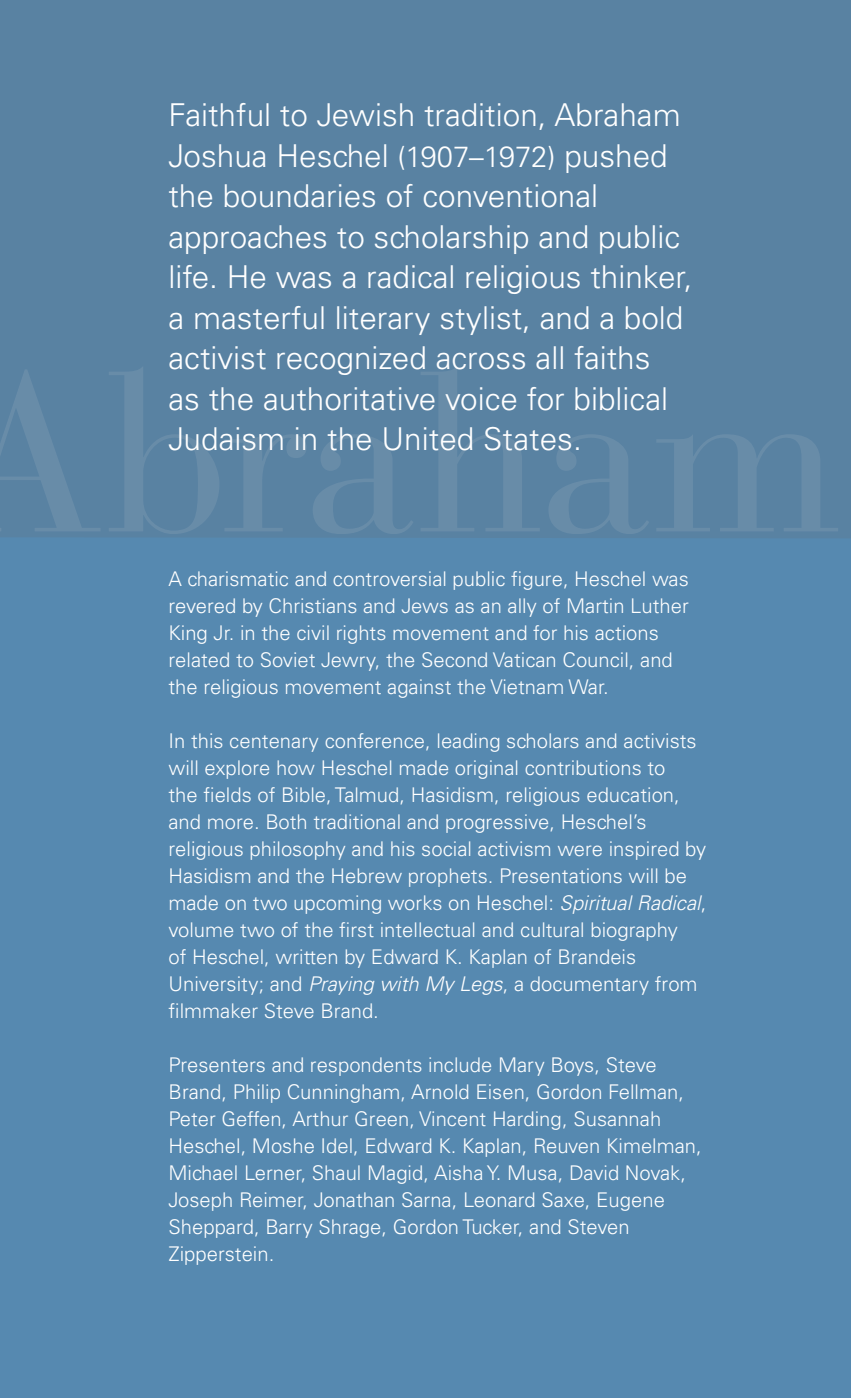
<style>
.page{position:relative;width:851px;height:1398px;background:#fff}
.page>*{position:absolute;margin:0;border:0;box-sizing:border-box;transform-origin:0 0}
.t1{font:225px "Bauer Bodoni";letter-spacing:-.005em;color:#fff}
.t2{font:300 31.5px/40.5px "Univers";color:#fff}
.t3{font:300 20.25px/27px "Univers";color:#fff}
.s1{font-size:29.25px}
.s2{font-style:italic}
</style>
<div class="page">
<div style="left:0;top:0;width:850px;height:1397px;background:#5689b0"></div>
<div style="left:0;top:0;width:850px;height:538px;background:#5982a2"></div>
<p class="t2" style="left:168px;top:95px;width:525px">Faithful to Jewish tradition, Abraham Joshua Heschel <span class="s1">(1907–1972)</span> pushed the boundaries of conventional approaches to scholarship and public life. He was a radical religious thinker, a masterful literary stylist, and a bold activist recognized across all faiths<br>as the authoritative voice for biblical Judaism in the United States.</p>
<h1 class="t1" style="left:-47px;top:319px;width:889px">Abraham</h1>
<p class="t3" style="left:168px;top:565px;width:522px">A charismatic and controversial public figure, Heschel was revered by Christians and Jews as an ally of Martin Luther King Jr. in the civil rights movement and for his actions related to Soviet Jewry, the Second Vatican Council, and the religious movement against the Vietnam War.</p>
<p class="t3" style="left:168px;top:727px;width:539px">In this centenary conference, leading scholars and activists will explore how Heschel made original contributions to<br>the fields of Bible, Talmud, Hasidism, religious education, and more. Both traditional and progressive, Heschel’s religious philosophy and his social activism were inspired by Hasidism and the Hebrew prophets. Presentations will be made on two upcoming works on Heschel: <span class="s2">Spiritual Radical</span>, volume two of the first intellectual and cultural biography<br>of Heschel, written by Edward K. Kaplan of Brandeis University; and <span class="s2">Praying with My Legs</span>, a documentary from filmmaker Steve Brand.</p>
<p class="t3" style="left:168px;top:1051px;width:535px">Presenters and respondents include Mary Boys, Steve Brand, Philip Cunningham, Arnold Eisen, Gordon Fellman, Peter Geffen, Arthur Green, Vincent Harding, Susannah Heschel, Moshe Idel, Edward K. Kaplan, Reuven Kimelman, Michael Lerner, Shaul Magid, Aisha Y. Musa, David Novak, Joseph Reimer, Jonathan Sarna, Leonard Saxe, Eugene Sheppard, Barry Shrage, Gordon Tucker, and Steven Zipperstein.</p>
</div>
